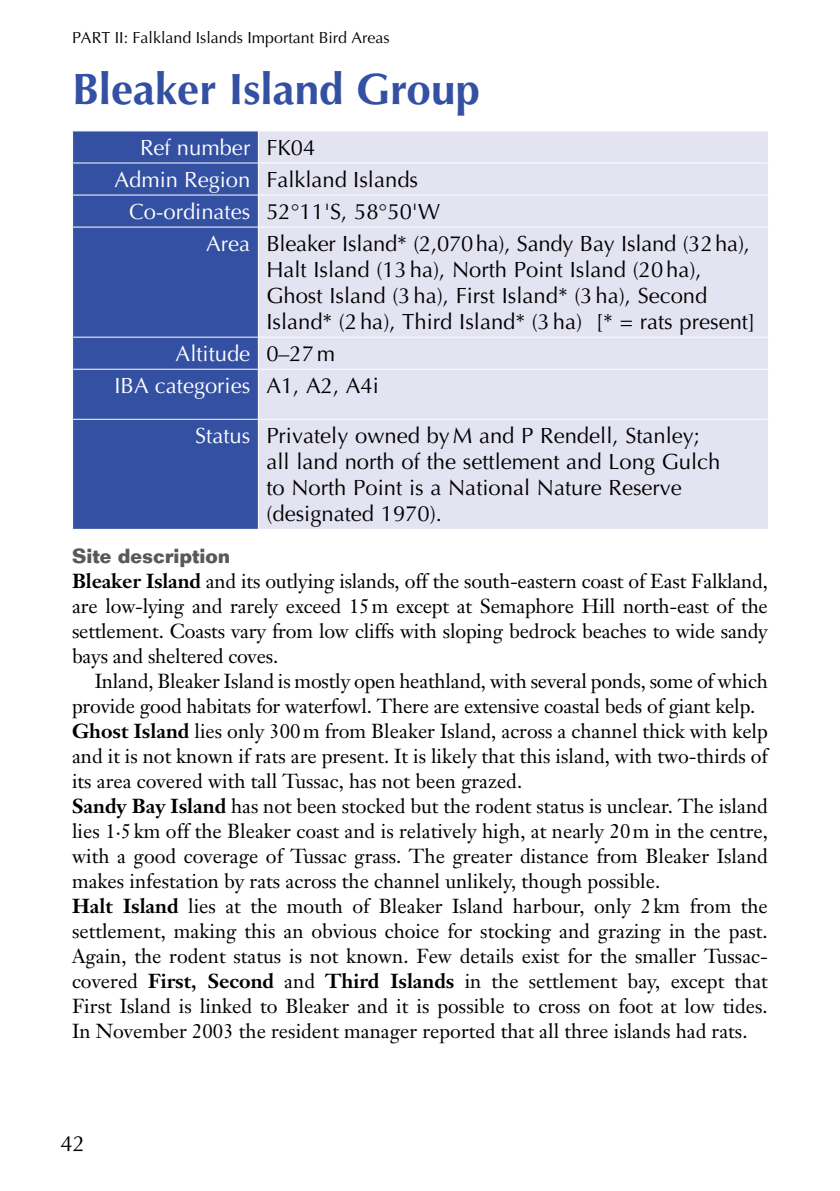
<style>
.page{position:relative;width:840px;height:1191px;background:#fff}
.page>*{position:absolute;margin:0;border:0;box-sizing:border-box;transform-origin:0 0}
.t1{font:700 44px "Optima";color:#3350a2}
.t2{font:22px/26px "Optima";color:#000}
.t3{font:22px/32px "Optima";color:#fff}
.t4{font:20px/25px "Janson Text";color:#000;text-align:justify}
.t5{font:700 20px "Folio";color:#58595b;scale:.95 1}
.t6{font:16px "Optima";color:#000}
.s1{color:#000}
.s2{color:#fff}
.s3{font-weight:700}
</style>
<div class="page">
<div style="left:73px;top:131px;width:185px;height:398px;background:#3350a2"></div>
<div style="left:259px;top:131px;width:508px;height:398px;background:#e3e3f2"></div>
<hr style="left:72px;top:162px;width:186px;height:1px;background:#fff">
<hr style="left:258px;top:162px;width:510px;height:1px;background:#fff">
<hr style="left:72px;top:194px;width:186px;height:1px;background:#fff">
<hr style="left:258px;top:194px;width:510px;height:1px;background:#fff">
<hr style="left:72px;top:227px;width:186px;height:1px;background:#fff">
<hr style="left:258px;top:227px;width:510px;height:1px;background:#fff">
<hr style="left:72px;top:337px;width:186px;height:1px;background:#fff">
<hr style="left:258px;top:337px;width:510px;height:1px;background:#fff">
<hr style="left:72px;top:369px;width:186px;height:1px;background:#fff">
<hr style="left:258px;top:369px;width:510px;height:1px;background:#fff">
<hr style="left:72px;top:419px;width:186px;height:1px;background:#fff">
<hr style="left:258px;top:419px;width:510px;height:1px;background:#fff">
<p class="t6" style="left:72px;top:28px;width:319px">PART II: Falkland Islands Important Bird Areas</p>
<h1 class="t1" style="left:72px;top:64px;width:409px">Bleaker Island Group</h1>
<p class="t3" style="left:140px;top:132px;width:176px">Ref number <span class="s1">FK04</span></p>
<p class="t2" style="left:114px;top:167px;width:305px"><span class="s2">Admin Region</span> Falkland Islands</p>
<p class="t2" style="left:129px;top:199px;width:312px"><span class="s2">Co-ordinates</span> 52°11'S, 58°50'W</p>
<p class="t2" style="left:206px;top:231px;width:545px"><span class="s2">Area</span> Bleaker Island* (2,070ha), Sandy Bay Island (32ha),</p>
<p class="t2" style="left:266px;top:257px;width:490px">Halt Island (13ha), North Point Island (20ha),<br>Ghost Island (3ha), First Island* (3ha), Second<br>Island* (2ha), Third Island* (3ha) [* = rats present]</p>
<p class="t3" style="left:114px;top:338px;width:266px;text-indent:61px">Altitude <span class="s1">0–27m<br></span>IBA categories <span class="s1">A1, A2, A4i</span></p>
<p class="t2" style="left:266px;top:423px;width:455px;text-indent:-71px"><span class="s2">Status</span> Privately owned byM and P Rendell, Stanley; all land north of the settlement and Long Gulch to North Point is a National Nature Reserve (designated 1970).</p>
<p class="t5" style="left:72px;top:543px;width:168px">Site description</p>
<p class="t4" style="left:72px;top:568px;width:697px"><span class="s3">Bleaker Island</span> and its outlying islands, off the south-eastern coast of East Falkland, are low-lying and rarely exceed 15m except at Semaphore Hill north-east of the settlement. Coasts vary from low cliffs with sloping bedrock beaches to wide sandy bays and sheltered coves.</p>
<p class="t4" style="left:72px;top:668px;width:697px;text-align:left;text-indent:23px">Inland, Bleaker Island is mostly open heathland, with several ponds, some of which provide good habitats for waterfowl. There are extensive coastal beds of giant kelp.<br><span class="s3">Ghost Island</span> lies only 300m from Bleaker Island, across a channel thick with kelp and it is not known if rats are present. It is likely that this island, with two-thirds of its area covered with tall Tussac, has not been grazed.<br><span class="s3">Sandy Bay Island</span> has not been stocked but the rodent status is unclear. The island lies 1·5km off the Bleaker coast and is relatively high, at nearly 20m in the centre, with a good coverage of Tussac grass. The greater distance from Bleaker Island makes infestation by rats across the channel unlikely, though possible.<br><span class="s3">Halt Island</span> lies at the mouth of Bleaker Island harbour, only 2km from the settlement, making this an obvious choice for stocking and grazing in the past.<br>Again, the rodent status is not known. Few details exist for the smaller Tussac&shy;covered <span class="s3">First, Second</span> and <span class="s3">Third Islands</span> in the settlement bay, except that First Island is linked to Bleaker and it is possible to cross on foot at low tides.<br>In November 2003 the resident manager reported that all three islands had rats.</p>
<p class="t2" style="left:61px;top:1131px;width:26px">42</p>
</div>
